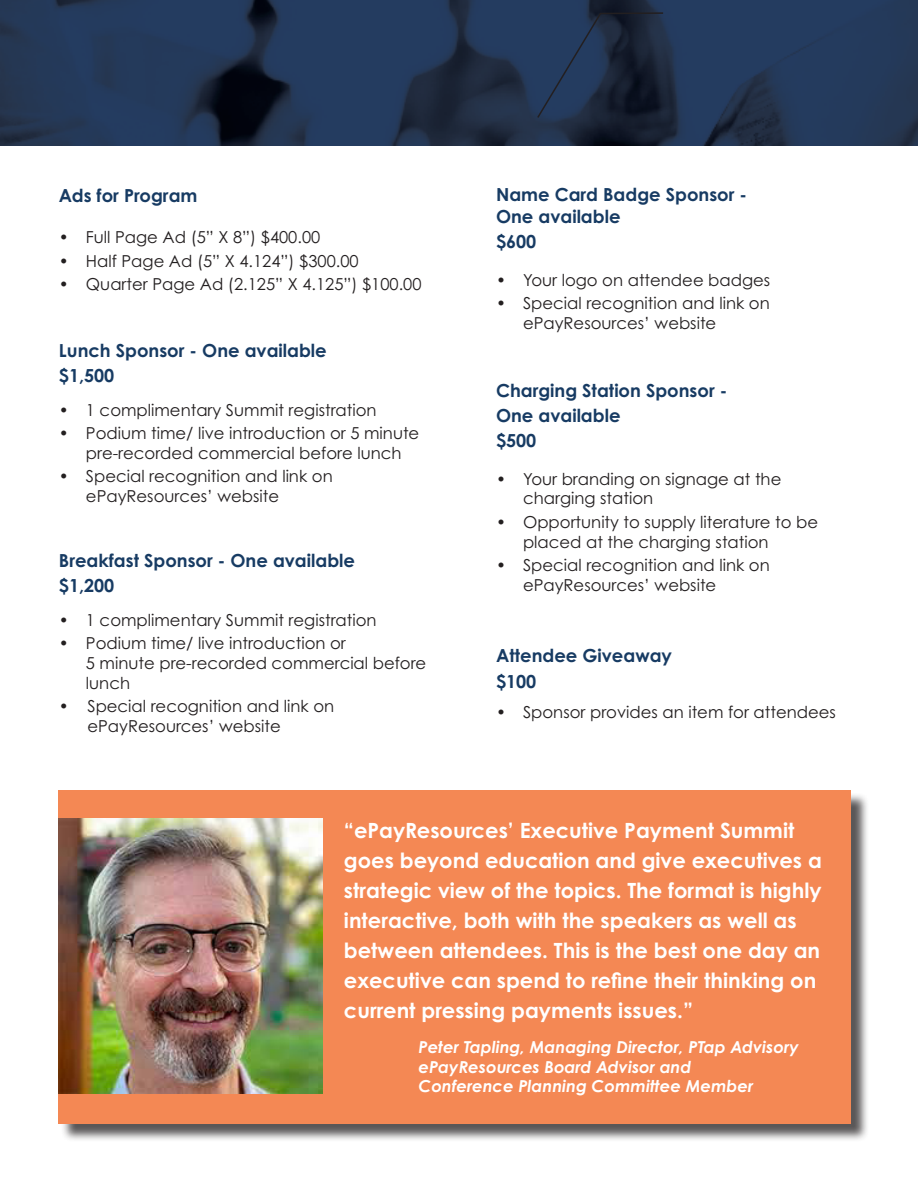
<style>
.page{position:relative;width:918px;height:1188px;background:#fff}
.page>*{position:absolute;margin:0;border:0;box-sizing:border-box;transform-origin:0 0}
.t1{font:700 21px/30px "Century Gothic Pro";color:#fff}
.bullet_body{font:700 18px/21.6px "Century Gothic Pro";color:#173b63}
.t2{font:16.5px/19.8px "Century Gothic Pro";color:#231f20}
.t3{font:italic 700 16.5px "Century Gothic Pro";color:#fff}
</style>
<div class="page">
<img style="left:0;top:0;width:918px;height:146px">
<svg style="left:536px;top:12px;width:129px;height:108px;background:#1d2d46"></svg>
<div style="left:61px;top:792px;width:809px;height:350px;background:#231f20;opacity:.75"></div>
<div style="left:59px;top:790px;width:792px;height:333px;background:#f48854"></div>
<img style="left:58px;top:819px;width:264px;height:275px">
<p class="bullet_body" style="left:59px;top:184px;width:140px">Ads for Program</p>
<p class="t2" style="left:59px;top:227px;width:263px">• Full Page Ad (5” X 8”) $400.00</p>
<p class="t2" style="left:59px;top:251px;width:301px">• Half Page Ad (5” X 4.124”) $300.00</p>
<p class="t2" style="left:59px;top:274px;width:364px">• Quarter Page Ad (2.125” X 4.125”) $100.00</p>
<p class="bullet_body" style="left:59px;top:339px;width:269px">Lunch Sponsor - One available</p>
<p class="bullet_body" style="left:59px;top:364px;width:57px">$1,500</p>
<p class="t2" style="left:59px;top:400px;width:319px">• 1 complimentary Summit registration</p>
<p class="t2" style="left:59px;top:423px;width:362px;text-align:center">• Podium time/ live introduction or 5 minute pre-recorded commercial before lunch</p>
<p class="t2" style="left:86px;top:466px;width:248px;text-indent:-27px">• Special recognition and link on ePayResources’ website</p>
<p class="bullet_body" style="left:59px;top:549px;width:298px">Breakfast Sponsor - One available</p>
<p class="bullet_body" style="left:59px;top:574px;width:57px">$1,200</p>
<p class="t2" style="left:59px;top:610px;width:319px">• 1 complimentary Summit registration</p>
<p class="t2" style="left:86px;top:633px;width:342px;text-indent:-27px">• Podium time/ live introduction or<br>5 minute pre-recorded commercial before lunch</p>
<p class="t2" style="left:87px;top:696px;width:248px;text-indent:-28px">• Special recognition and link on ePayResources’ website</p>
<p class="bullet_body" style="left:496px;top:184px;width:253px">Name Card Badge Sponsor -<br>One available</p>
<p class="bullet_body" style="left:496px;top:230px;width:42px">$600</p>
<p class="t2" style="left:496px;top:270px;width:276px">• Your logo on attendee badges</p>
<p class="t2" style="left:523px;top:293px;width:248px;text-indent:-27px">• Special recognition and link on ePayResources’ website</p>
<p class="bullet_body" style="left:496px;top:379px;width:233px">Charging Station Sponsor -</p>
<p class="bullet_body" style="left:496px;top:404px;width:126px">One available</p>
<p class="bullet_body" style="left:496px;top:429px;width:42px">$500</p>
<p class="t2" style="left:523px;top:469px;width:260px;text-indent:-27px">• Your branding on signage at the charging station</p>
<p class="t2" style="left:523px;top:512px;width:297px;text-indent:-27px">• Opportunity to supply literature to be placed at the charging station</p>
<p class="t2" style="left:523px;top:555px;width:248px;text-indent:-27px">• Special recognition and link on ePayResources’ website</p>
<p class="bullet_body" style="left:496px;top:645px;width:178px">Attendee Giveaway</p>
<p class="bullet_body" style="left:496px;top:670px;width:42px">$100</p>
<p class="t2" style="left:496px;top:702px;width:341px">• Sponsor provides an item for attendees</p>
<p class="t1" style="left:344px;top:815px;width:479px">“ePayResources’ Executive Payment Summit goes beyond education and give executives a strategic view of the topics. The format is highly interactive, both with the speakers as well as between attendees. This is the best one day an executive can spend to refine their thinking on current pressing payments issues.”</p>
<p class="t3" style="left:418px;top:1036px;width:382px">Peter Tapling, Managing Director, PTap Advisory</p>
<p class="t3" style="left:418px;top:1056px;width:274px">ePayResources Board Advisor and</p>
<p class="t3" style="left:418px;top:1076px;width:336px">Conference Planning Committee Member</p>
</div>
